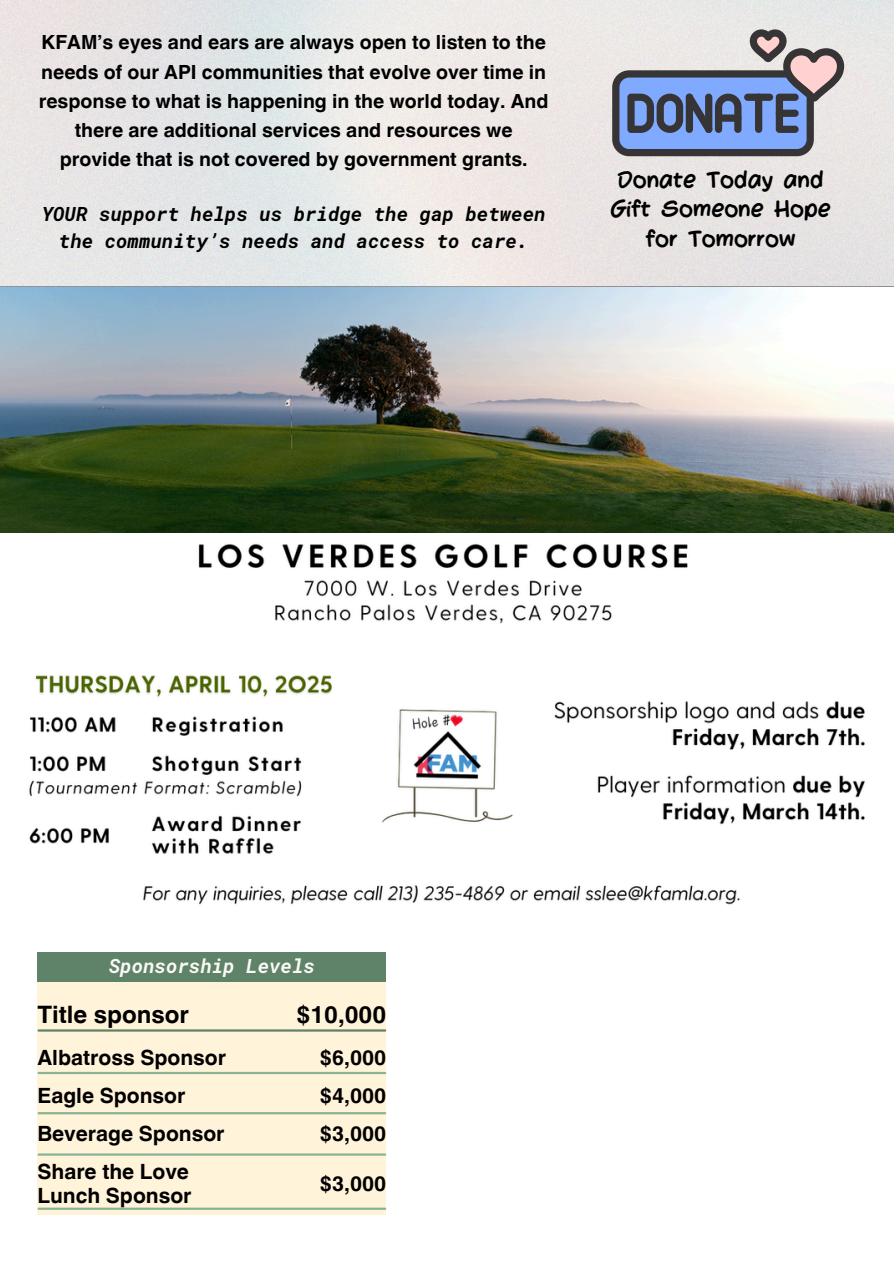
<style>
.page{position:relative;width:894px;height:1264px;background:#fff}
.page>*{position:absolute;margin:0;border:0;box-sizing:border-box;transform-origin:0 0}
.t1{font:700 24px "Helvetica World";color:#000}
.t2{font:700 21px/23.7px "Helvetica World";color:#000}
.t3{font:21px/29.2px "Mulled Wine Season";color:#000;text-align:center}
.t4{font:700 19.5px/29.2px "Helvetica World";color:#000;text-align:center}
.t5{font:italic 700 19.5px/27px "Roboto Mono";color:#000;text-align:center}
.t6{font:italic 700 19.5px "Roboto Mono";color:#fbf9f7}
</style>
<div class="page">
<img style="left:0;top:0;width:893px;height:905px">
<svg style="left:612px;top:29px;width:231px;height:127px;background:#939cb7"></svg>
<hr style="left:0;top:286px;width:893px;height:2px;background:#000">
<div style="left:37px;top:966px;width:349px;height:248px;background:#fff3da"></div>
<div style="left:37px;top:951px;width:349px;height:30px;background:#5f8368"></div>
<hr style="left:39px;top:1029px;width:346px;height:2px;background:#5f8368">
<hr style="left:39px;top:1071px;width:346px;height:3px;background:#89b493">
<hr style="left:39px;top:1112px;width:346px;height:2px;background:#89b493">
<hr style="left:39px;top:1153px;width:346px;height:2px;background:#89b493">
<hr style="left:39px;top:1207px;width:346px;height:2px;background:#89b493">
<p class="t4" style="left:39px;top:26px;width:511px">KFAM’s eyes and ears are always open to listen to the needs of our API communities that evolve over time in response to what is happening in the world today. And there are additional services and resources we provide that is not covered by government grants.</p>
<p class="t5" style="left:42px;top:200px;width:505px">YOUR support helps us bridge the gap between the community’s needs and access to care.</p>
<p class="t3" style="left:610px;top:166px;width:222px">Donate Today and<br>Gift Someone Hope for Tomorrow</p>
<p class="t6" style="left:109px;top:952px;width:207px">Sponsorship Levels</p>
<p class="t1" style="left:37px;top:994px;width:153px">Title sponsor</p>
<p class="t1" style="left:296px;top:994px;width:91px">$10,000</p>
<p class="t2" style="left:37px;top:1043px;width:190px">Albatross Sponsor</p>
<p class="t2" style="left:320px;top:1043px;width:68px">$6,000</p>
<h1 class="t2" style="left:37px;top:1081px;width:149px">Eagle Sponsor</h1>
<p class="t2" style="left:320px;top:1081px;width:68px">$4,000</p>
<p class="t2" style="left:37px;top:1119px;width:188px">Beverage Sponsor</p>
<h1 class="t2" style="left:320px;top:1119px;width:68px">$3,000</h1>
<p class="t2" style="left:320px;top:1169px;width:68px">$3,000</p>
<p class="t2" style="left:37px;top:1157px;width:156px">Share the Love<br>Lunch Sponsor</p>
</div>
